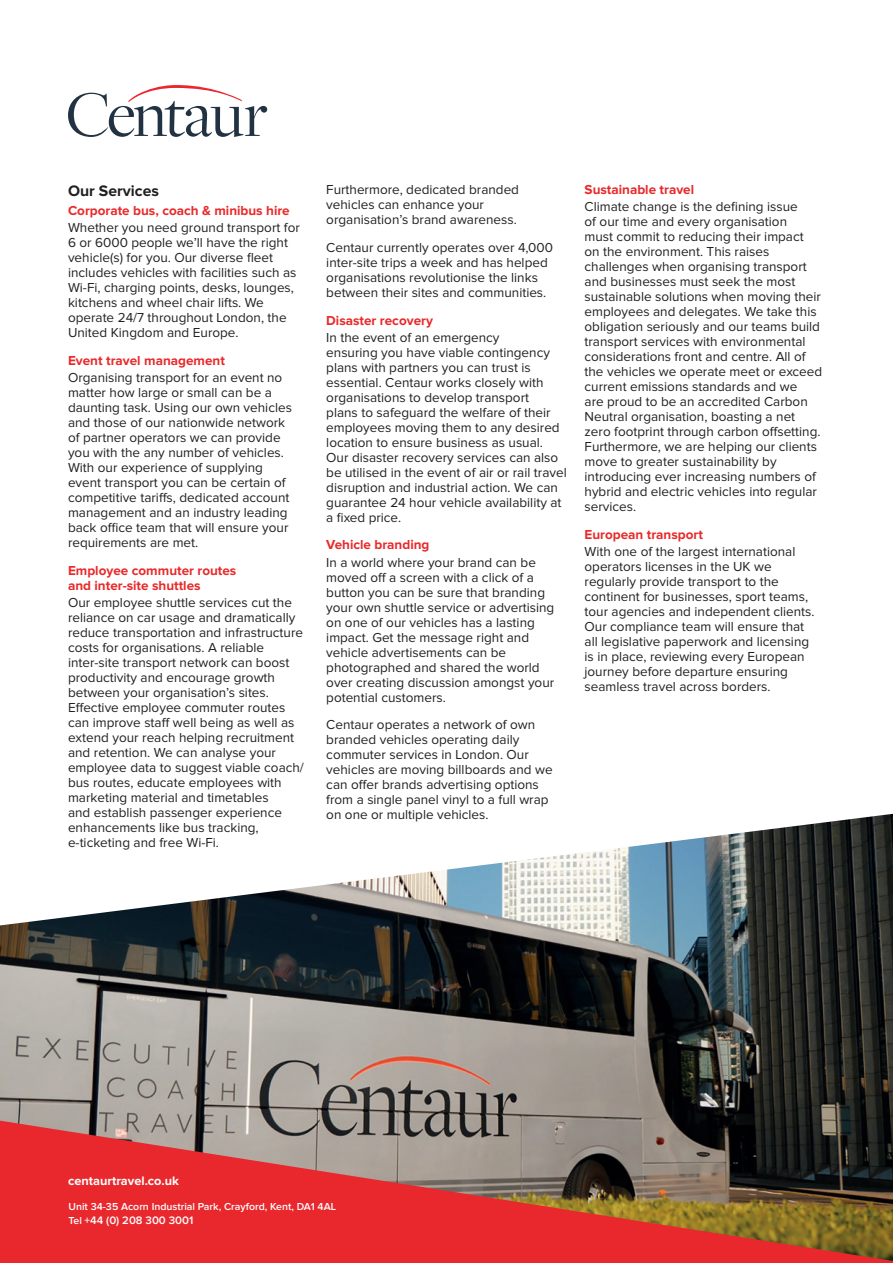
<style>
.page{position:relative;width:893px;height:1263px;background:#fff}
.page>*{position:absolute;margin:0;border:0;box-sizing:border-box;transform-origin:0 0}
.t1{font:700 15.75px "Proxima Nova";color:#231f20}
.t2{font:13.5px/15px "Proxima Nova";color:#231f20}
.t3{font:700 13.5px/15px "Proxima Nova";color:#e9292a}
.t4{font:700 12.75px "Proxima Nova";color:#fff}
.t5{font:600 11.25px "Proxima Nova";color:#fff}
.t6{font:600 10.5px "Proxima Nova";color:#fff}
.s1{font-size:10.5px}
</style>
<div class="page">
<img style="left:0;top:814px;width:893px;height:306px">
<svg style="left:0;top:1120px;width:893px;height:143px;background:#af4941"></svg>
<svg style="left:68px;top:85px;width:199px;height:52px"></svg>
<p class="t1" style="left:68px;top:183px;width:92px">Our Services</p>
<p class="t3" style="left:68px;top:204px;width:223px">Corporate bus, coach &amp; minibus hire</p>
<p class="t2" style="left:68px;top:221px;width:233px">Whether you need ground transport for 6 or 6000 people we’ll have the right vehicle(s) for you. Our diverse fleet includes vehicles with facilities such as Wi-Fi, charging points, desks, lounges, kitchens and wheel chair lifts. We operate 24/7 throughout London, the United Kingdom and Europe.</p>
<p class="t3" style="left:68px;top:353px;width:158px">Event travel management</p>
<p class="t2" style="left:68px;top:371px;width:225px">Organising transport for an event no matter how large or small can be a daunting task. Using our own vehicles and those of our nationwide network of partner operators we can provide you with the any number of vehicles.<br>With our experience of supplying event transport you can be certain of competitive tariffs, dedicated account management and an industry leading back office team that will ensure your requirements are met.</p>
<p class="t3" style="left:68px;top:563px;width:170px">Employee commuter routes and inter-site shuttles</p>
<p class="t2" style="left:68px;top:595px;width:237px">Our employee shuttle services cut the reliance on car usage and dramatically reduce transportation and infrastructure costs for organisations. A reliable inter-site transport network can boost productivity and encourage growth between your organisation’s sites.<br>Effective employee commuter routes can improve staff well being as well as extend your reach helping recruitment and retention. We can analyse your employee data to suggest viable coach/ bus routes, educate employees with marketing material and timetables<br>and establish passenger experience enhancements like bus tracking, e-ticketing and free Wi-Fi.</p>
<p class="t2" style="left:326px;top:183px;width:194px">Furthermore, dedicated branded vehicles can enhance your organisation’s brand awareness.</p>
<p class="t2" style="left:326px;top:240px;width:228px">Centaur currently operates over 4,000 inter-site trips a week and has helped organisations revolutionise the links between their sites and communities.</p>
<p class="t3" style="left:326px;top:313px;width:108px">Disaster recovery</p>
<p class="t2" style="left:326px;top:330px;width:242px">In the event of an emergency<br>ensuring you have viable contingency plans with partners you can trust is essential. Centaur works closely with organisations to develop transport<br>plans to safeguard the welfare of their employees moving them to any desired location to ensure business as usual.<br>Our disaster recovery services can also be utilised in the event of air or rail travel disruption and industrial action. We can guarantee 24 hour vehicle availability at a fixed price.</p>
<p class="t3" style="left:326px;top:538px;width:105px">Vehicle branding</p>
<p class="t2" style="left:326px;top:555px;width:230px">In a world where your brand can be moved off a screen with a click of a button you can be sure that branding your own shuttle service or advertising on one of our vehicles has a lasting impact. Get the message right and vehicle advertisements can be photographed and shared the world over creating discussion amongst your potential customers.</p>
<p class="t2" style="left:326px;top:718px;width:228px">Centaur operates a network of own branded vehicles operating daily commuter services in London. Our vehicles are moving billboards and we can offer brands advertising options from a single panel vinyl to a full wrap on one or multiple vehicles.</p>
<p class="t3" style="left:585px;top:183px;width:111px">Sustainable travel</p>
<p class="t2" style="left:585px;top:200px;width:239px">Climate change is the defining issue<br>of our time and every organisation<br>must commit to reducing their impact on the environment. This raises challenges when organising transport and businesses must seek the most sustainable solutions when moving their employees and delegates. We take this obligation seriously and our teams build transport services with environmental considerations front and centre. All of the vehicles we operate meet or exceed current emissions standards and we<br>are proud to be an accredited Carbon Neutral organisation, boasting a net zero footprint through carbon offsetting.<br>Furthermore, we are helping our clients move to greater sustainability by introducing ever increasing numbers of hybrid and electric vehicles into regular services.</p>
<p class="t3" style="left:585px;top:527px;width:120px">European transport</p>
<p class="t2" style="left:585px;top:545px;width:232px">With one of the largest international operators licenses in the UK we regularly provide transport to the continent for businesses, sport teams, tour agencies and independent clients.<br>Our compliance team will ensure that all legislative paperwork and licensing is in place, reviewing every European journey before departure ensuring seamless travel across borders.</p>
<p class="t4" style="left:68px;top:1175px;width:113px">centaurtravel.co.uk</p>
<p class="t6" style="left:69px;top:1202px;width:269px">Unit 34-35 Acorn Industrial Park, Crayford, Kent, DA1 4AL</p>
<p class="t5" style="left:69px;top:1215px;width:126px"><span class="s1">Tel</span> +44 (0) 208 300 3001</p>
</div>
